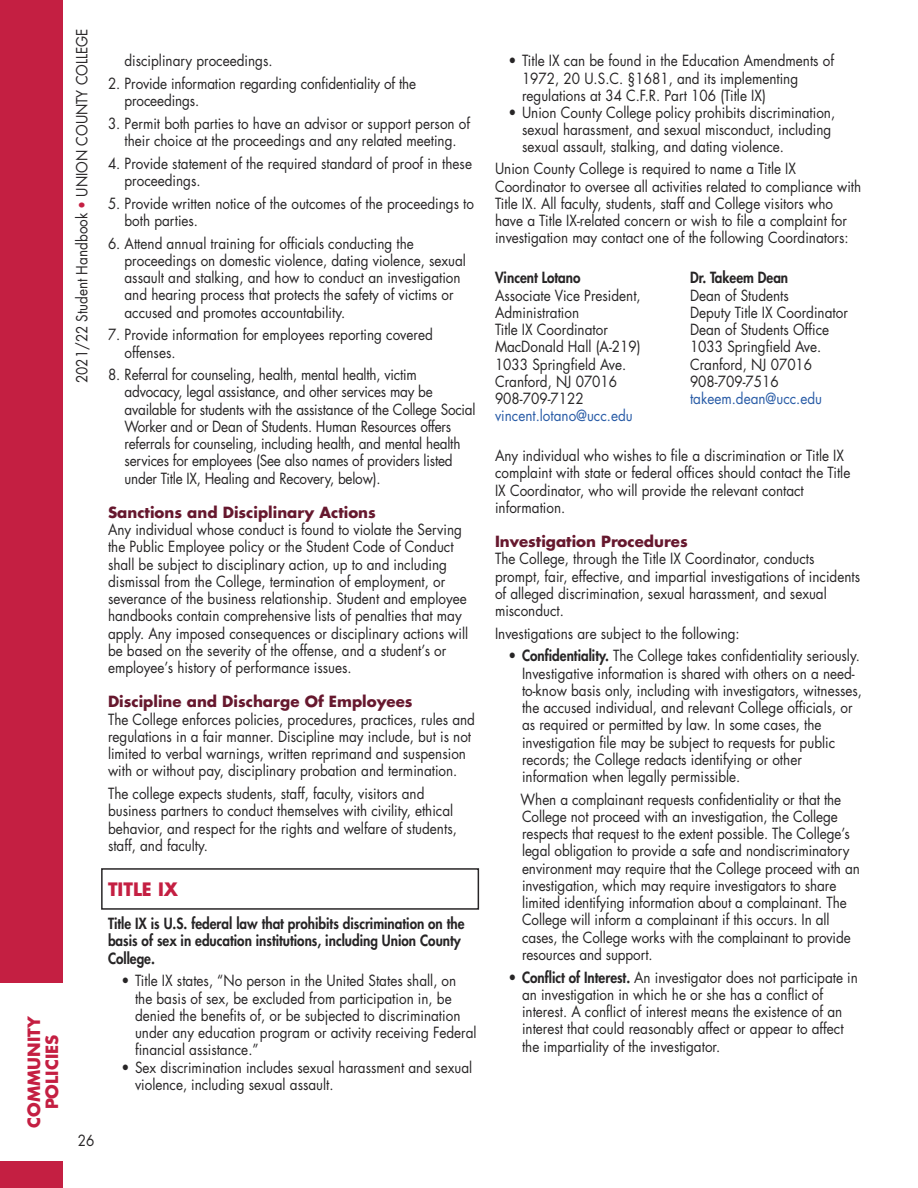
<style>
.page{position:relative;width:918px;height:1188px;background:#fff}
.page>*{position:absolute;margin:0;border:0;box-sizing:border-box;transform-origin:0 0}
.t1{font:700 18px "Futura";color:#c41f42}
.t2{font:700 16.5px/18px "Futura";color:#c41f42;text-align:center}
.t3{font:15px/17.2px "Futura";color:#272526;scale:.9 1}
.t4{font:800 15px/17.2px "Futura";color:#272526;scale:.9 1}
.t5{font:700 15px "Futura";color:#66182e}
.t6{font:15px "Futura";color:#285ba6;scale:.9 1}
.s1{color:#c41f42}
.s2{font-weight:800}
.s3{color:#fff}
</style>
<div class="page">
<div style="left:0;top:0;width:62px;height:1188px;background:#c41f42"></div>
<div style="left:0;top:983px;width:63px;height:178px;background:#fff"></div>
<div style="left:101px;top:868px;width:378px;height:42px;border:2px solid #272526"></div>
<p class="t2" style="left:27px;top:1128px;width:113px;rotate:-90deg">COMMUNITY<br>POLICIES</p>
<p class="t3" style="left:75px;top:383px;width:396px;rotate:-90deg">2021/22 Student Handbook <span class="s1">•</span> UNION COUNTY COLLEGE</p>
<p class="t3" style="left:125px;top:54px;width:166px">disciplinary proceedings.</p>
<p class="t3" style="left:125px;top:76px;width:326px;text-indent:-16px">2. Provide information regarding confidentiality of the proceedings.</p>
<p class="t3" style="left:108px;top:116px;width:404px;text-align:center">3. Permit both parties to have an advisor or support person of their choice at the proceedings and any related meeting.</p>
<p class="t3" style="left:125px;top:156px;width:388px;text-indent:-16px">4. Provide statement of the required standard of proof in these proceedings.</p>
<p class="t3" style="left:125px;top:196px;width:390px;text-indent:-16px">5. Provide written notice of the outcomes of the proceedings to both parties.</p>
<p class="t3" style="left:125px;top:236px;width:381px;text-indent:-16px">6. Attend annual training for officials conducting the proceedings on domestic violence, dating violence, sexual assault and stalking, and how to conduct an investigation and hearing process that protects the safety of victims or accused and promotes accountability.</p>
<p class="t3" style="left:125px;top:327px;width:344px;text-indent:-16px">7. Provide information for employees reporting covered offenses.</p>
<p class="t3" style="left:125px;top:367px;width:392px;text-indent:-16px">8. Referral for counseling, health, mental health, victim advocacy, legal assistance, and other services may be available for students with the assistance of the College Social Worker and or Dean of Students. Human Resources offers referrals for counseling, including health, and mental health services for employees (See also names of providers listed under Title IX, Healing and Recovery, below).</p>
<p class="t5" style="left:108px;top:505px;width:269px">Sanctions and Disciplinary Actions</p>
<p class="t3" style="left:108px;top:522px;width:402px">Any individual whose conduct is found to violate the Serving the Public Employee policy or the Student Code of Conduct shall be subject to disciplinary action, up to and including dismissal from the College, termination of employment, or severance of the business relationship. Student and employee handbooks contain comprehensive lists of penalties that may apply. Any imposed consequences or disciplinary actions will be based on the severity of the offense, and a student’s or employee’s history of performance issues.</p>
<p class="t5" style="left:108px;top:695px;width:306px">Discipline and Discharge Of Employees</p>
<p class="t3" style="left:108px;top:712px;width:409px">The College enforces policies, procedures, practices, rules and regulations in a fair manner. Discipline may include, but is not limited to verbal warnings, written reprimand and suspension with or without pay, disciplinary probation and termination.</p>
<p class="t3" style="left:108px;top:786px;width:389px">The college expects students, staff, faculty, visitors and business partners to conduct themselves with civility, ethical behavior, and respect for the rights and welfare of students, staff, and faculty.</p>
<p class="t1" style="left:108px;top:881px;width:72px">TITLE IX</p>
<p class="t4" style="left:108px;top:916px;width:398px">Title IX is U.S. federal law that prohibits discrimination on the basis of sex in education institutions, including Union County<br>College.</p>
<p class="t3" style="left:135px;top:974px;width:381px;text-indent:-14px">• Title IX states, “No person in the United States shall, on the basis of sex, be excluded from participation in, be denied the benefits of, or be subjected to discrimination under any education program or activity receiving Federal financial assistance.”</p>
<p class="t3" style="left:135px;top:1060px;width:376px;text-indent:-14px">• Sex discrimination includes sexual harassment and sexual violence, including sexual assault.</p>
<p class="t3" style="left:78px;top:1134px;width:20px">26</p>
<p class="t3" style="left:522px;top:54px;width:348px;text-indent:-14px">• Title IX can be found in the Education Amendments of<br>1972, 20 U.S.C. §1681, and its implementing regulations at 34 C.F.R. Part 106 (Title IX)</p>
<p class="t3" style="left:522px;top:105px;width:350px;text-indent:-14px">• Union County College policy prohibits discrimination, sexual harassment, and sexual misconduct, including sexual assault, stalking, and dating violence.</p>
<p class="t3" style="left:495px;top:162px;width:408px">Union County College is required to name a Title IX Coordinator to oversee all activities related to compliance with Title IX. All faculty, students, staff and College visitors who have a Title IX-related concern or wish to file a complaint for investigation may contact one of the following Coordinators:</p>
<p class="t4" style="left:495px;top:270px;width:97px">Vincent Lotano</p>
<p class="t4" style="left:690px;top:270px;width:111px">Dr. Takeem Dean</p>
<p class="t3" style="left:495px;top:288px;width:164px">Associate Vice President,</p>
<p class="t3" style="left:690px;top:288px;width:111px">Dean of Students</p>
<p class="t3" style="left:495px;top:305px;width:95px">Administration</p>
<p class="t3" style="left:690px;top:305px;width:177px">Deputy Title IX Coordinator</p>
<p class="t3" style="left:495px;top:322px;width:127px">Title IX Coordinator</p>
<p class="t3" style="left:690px;top:322px;width:156px">Dean of Students Office</p>
<p class="t3" style="left:495px;top:339px;width:163px">MacDonald Hall (A-219)</p>
<p class="t3" style="left:690px;top:339px;width:147px">1033 Springfield Ave.</p>
<p class="t3" style="left:495px;top:357px;width:147px">1033 Springfield Ave.</p>
<p class="t3" style="left:690px;top:357px;width:137px">Cranford, NJ 07016</p>
<p class="t3" style="left:495px;top:374px;width:137px">Cranford, NJ 07016</p>
<p class="t3" style="left:690px;top:374px;width:100px">908-709-7516</p>
<p class="t3" style="left:495px;top:391px;width:100px">908-709-7122</p>
<p class="t6" style="left:690px;top:392px;width:148px">takeem.dean@ucc.edu</p>
<p class="t6" style="left:495px;top:409px;width:154px">vincent.lotano@ucc.edu</p>
<p class="t3" style="left:495px;top:448px;width:396px">Any individual who wishes to file a discrimination or Title IX complaint with state or federal offices should contact the Title IX Coordinator, who will provide the relevant contact information.</p>
<p class="t5" style="left:495px;top:535px;width:194px">Investigation Procedures</p>
<p class="t3" style="left:495px;top:551px;width:407px">The College, through the Title IX Coordinator, conducts prompt, fair, effective, and impartial investigations of incidents of alleged discrimination, sexual harassment, and sexual misconduct.</p>
<p class="t3" style="left:495px;top:626px;width:273px">Investigations are subject to the following:</p>
<p class="t3" style="left:522px;top:648px;width:379px;text-indent:-14px"><span class="s2">• Confidentiality.</span> The College takes confidentiality seriously.<br>Investigative information is shared with others on a need&shy;to-know basis only, including with investigators, witnesses, the accused individual, and relevant College officials, or as required or permitted by law. In some cases, the investigation file may be subject to requests for public records; the College redacts identifying or other information when legally permissible.</p>
<p class="t3" style="left:522px;top:792px;width:377px;text-indent:-14px"><span class="s3">•</span> When a complainant requests confidentiality or that the College not proceed with an investigation, the College respects that request to the extent possible. The College’s legal obligation to provide a safe and nondiscriminatory environment may require that the College proceed with an investigation, which may require investigators to share limited identifying information about a complainant. The College will inform a complainant if this occurs. In all cases, the College works with the complainant to provide resources and support.</p>
<p class="t3" style="left:522px;top:970px;width:375px;text-indent:-14px">• <span class="s2">Conflict of Interest.</span> An investigator does not participate in an investigation in which he or she has a conflict of interest. A conflict of interest means the existence of an interest that could reasonably affect or appear to affect the impartiality of the investigator.</p>
</div>
